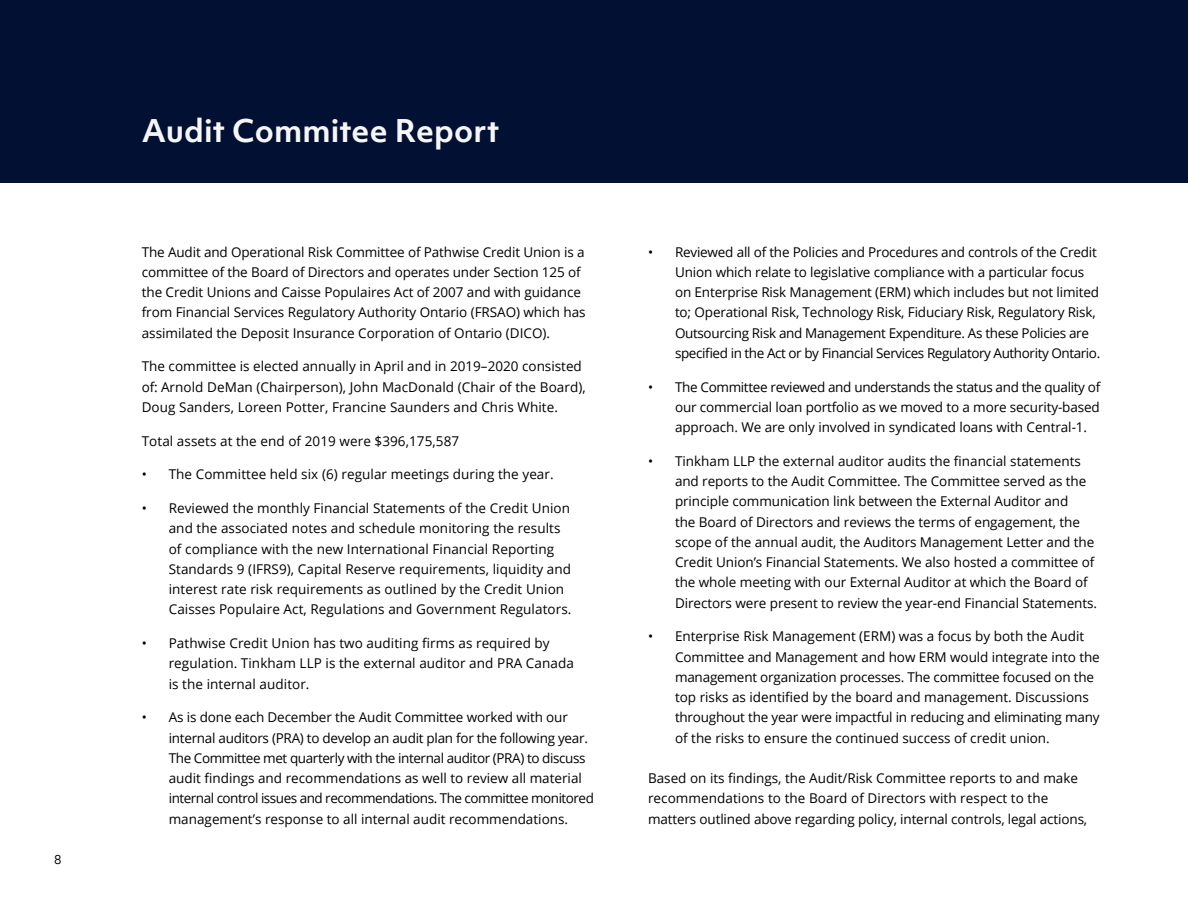
<style>
.page{position:relative;width:1188px;height:918px;background:#fff}
.page>*{position:absolute;margin:0;border:0;box-sizing:border-box;transform-origin:0 0}
.Objektiv_Body_Text{font:700 30px "Objektiv Mk 1";letter-spacing:.005em;color:#f6f6f6}
.Body_Text__Left-Alig{font:13.5px/20.2px "Open Sans";letter-spacing:-.005em;color:#000}
.t1{font:12px "Objektiv Mk 1";color:#000}
</style>
<div class="page">
<div style="left:0;top:0;width:1188px;height:182px;background:#011033"></div>
<p class="t1" style="left:54px;top:851px;width:9px">8</p>
<p class="Objektiv_Body_Text" style="left:142px;top:109px;width:359px">Audit Commitee Report</p>
<p class="Body_Text__Left-Alig" style="left:142px;top:241px;width:445px">The Audit and Operational Risk Committee of Pathwise Credit Union is a committee of the Board of Directors and operates under Section 125 of the Credit Unions and Caisse Populaires Act of 2007 and with guidance from Financial Services Regulatory Authority Ontario (FRSAO) which has assimilated the Deposit Insurance Corporation of Ontario (DICO).</p>
<p class="Body_Text__Left-Alig" style="left:142px;top:356px;width:446px">The committee is elected annually in April and in 2019–2020 consisted of: Arnold DeMan (Chairperson), John MacDonald (Chair of the Board),<br>Doug Sanders, Loreen Potter, Francine Saunders and Chris White.</p>
<p class="Body_Text__Left-Alig" style="left:142px;top:430px;width:319px">Total assets at the end of 2019 were $396,175,587</p>
<p class="Body_Text__Left-Alig" style="left:142px;top:464px;width:413px">• The Committee held six (6) regular meetings during the year.</p>
<p class="Body_Text__Left-Alig" style="left:169px;top:498px;width:404px;text-indent:-27px">• Reviewed the monthly Financial Statements of the Credit Union and the associated notes and schedule monitoring the results of compliance with the new International Financial Reporting Standards 9 (IFRS9), Capital Reserve requirements, liquidity and interest rate risk requirements as outlined by the Credit Union Caisses Populaire Act, Regulations and Government Regulators.</p>
<p class="Body_Text__Left-Alig" style="left:169px;top:633px;width:407px;text-indent:-27px">• Pathwise Credit Union has two auditing firms as required by regulation. Tinkham LLP is the external auditor and PRA Canada is the internal auditor.</p>
<p class="Body_Text__Left-Alig" style="left:169px;top:707px;width:427px;text-indent:-27px">• As is done each December the Audit Committee worked with our internal auditors (PRA) to develop an audit plan for the following year.<br>The Committee met quarterly with the internal auditor (PRA) to discuss audit findings and recommendations as well to review all material internal control issues and recommendations. The committee monitored management’s response to all internal audit recommendations.</p>
<p class="Body_Text__Left-Alig" style="left:675px;top:241px;width:427px;text-indent:-27px">• Reviewed all of the Policies and Procedures and controls of the Credit Union which relate to legislative compliance with a particular focus on Enterprise Risk Management (ERM) which includes but not limited to; Operational Risk, Technology Risk, Fiduciary Risk, Regulatory Risk, Outsourcing Risk and Management Expenditure. As these Policies are specified in the Act or by Financial Services Regulatory Authority Ontario.</p>
<p class="Body_Text__Left-Alig" style="left:675px;top:376px;width:427px;text-align:justify;text-indent:-27px">• The Committee reviewed and understands the status and the quality of our commercial loan portfolio as we moved to a more security-based approach. We are only involved in syndicated loans with Central-1.</p>
<p class="Body_Text__Left-Alig" style="left:675px;top:450px;width:424px;text-indent:-27px">• Tinkham LLP the external auditor audits the financial statements and reports to the Audit Committee. The Committee served as the principle communication link between the External Auditor and<br>the Board of Directors and reviews the terms of engagement, the scope of the annual audit, the Auditors Management Letter and the Credit Union’s Financial Statements. We also hosted a committee of the whole meeting with our External Auditor at which the Board of Directors were present to review the year-end Financial Statements.</p>
<p class="Body_Text__Left-Alig" style="left:675px;top:626px;width:426px;text-indent:-27px">• Enterprise Risk Management (ERM) was a focus by both the Audit Committee and Management and how ERM would integrate into the management organization processes. The committee focused on the top risks as identified by the board and management. Discussions throughout the year were impactful in reducing and eliminating many of the risks to ensure the continued success of credit union.</p>
<p class="Body_Text__Left-Alig" style="left:648px;top:768px;width:441px">Based on its findings, the Audit/Risk Committee reports to and make recommendations to the Board of Directors with respect to the matters outlined above regarding policy, internal controls, legal actions,</p>
</div>
